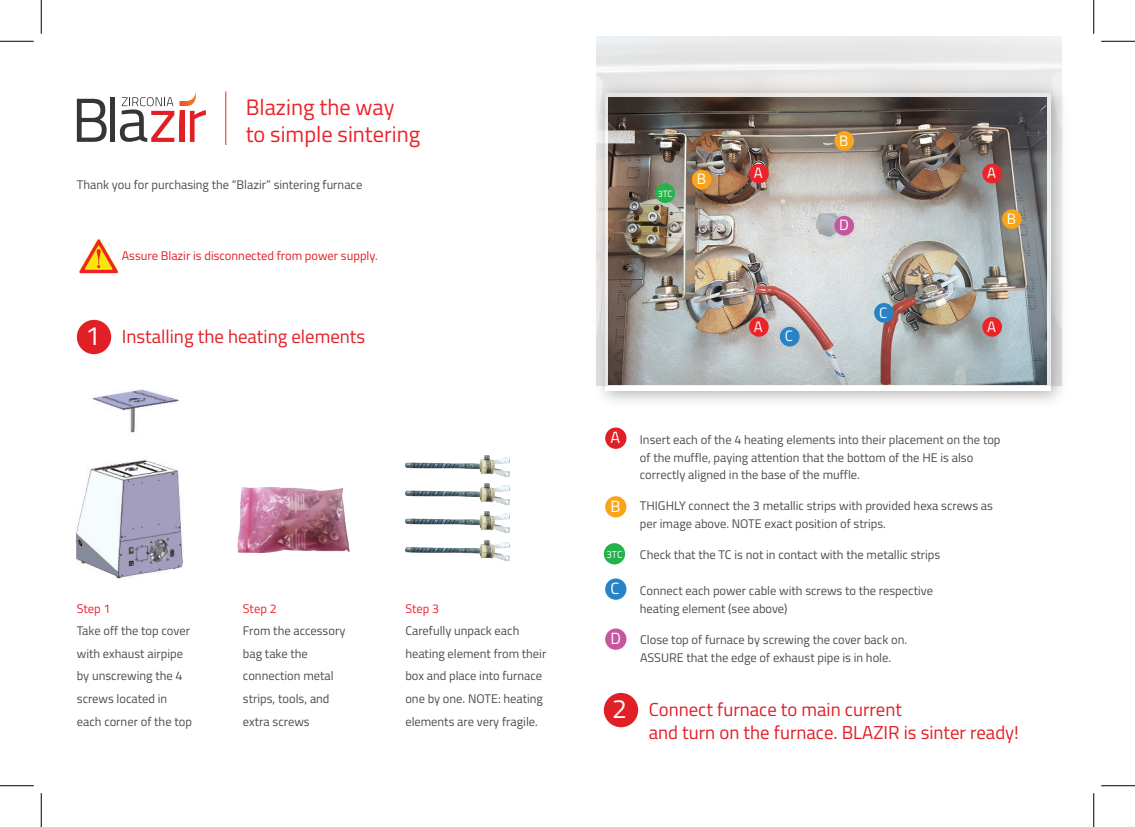
<style>
.page{position:relative;width:1135px;height:827px;background:#fff}
.page>*{position:absolute;margin:0;border:0;box-sizing:border-box;transform-origin:0 0}
.t1{font:22.38px/26.9px "Titillium";color:#ec2329}
.t2{font:18.75px/22.5px "Titillium";color:#e11f26}
.t3{font:16.25px "Titillium";color:#fff}
.t4{font:15px "Titillium";color:#fff}
.t5{font:12.5px/22.5px "Titillium";color:#4b4c4d}
.t6{font:12.5px "Titillium";color:#e11f26}
.t7{font:12.5px "Titillium";color:#ec2329}
.t8{font:10px "Titillium";color:#fff}
.t9{font:9.25px "Titillium";color:#fff}
.s1{font-size:26.5px;color:#fff}
</style>
<div class="page">
<img style="left:76px;top:389px;width:107px;height:190px">
<svg style="left:77px;top:99px;width:30px;height:43px"></svg>
<div style="left:110px;top:97px;width:5px;height:45px;background:#353636"></div>
<svg style="left:180px;top:92px;width:26px;height:50px"></svg>
<svg style="left:120px;top:97px;width:54px;height:45px"></svg>
<hr style="left:225px;top:91px;width:1px;height:54px;background:#ec2329">
<div style="left:77px;top:320px;width:34px;height:34px;background:#e11f26;border-radius:50%"></div>
<div style="left:604px;top:693px;width:34px;height:34px;background:#e11f26;border-radius:50%"></div>
<svg style="left:79px;top:239px;width:39px;height:34px"></svg>
<img style="left:238px;top:487px;width:111px;height:65px">
<img style="left:405px;top:455px;width:105px;height:21px">
<img style="left:405px;top:483px;width:105px;height:21px">
<img style="left:405px;top:512px;width:105px;height:20px">
<img style="left:405px;top:540px;width:105px;height:21px">
<img style="left:597px;top:37px;width:465px;height:349px">
<div style="left:749px;top:164px;width:20px;height:19px;background:#ec2329;border-radius:50%"></div>
<div style="left:692px;top:170px;width:19px;height:19px;background:#f9a51b;border-radius:50%"></div>
<div style="left:834px;top:131px;width:20px;height:20px;background:#f9a51b;border-radius:50%"></div>
<div style="left:1002px;top:209px;width:20px;height:20px;background:#f9a51b;border-radius:50%"></div>
<div style="left:834px;top:216px;width:20px;height:19px;background:#c656a0;border-radius:50%"></div>
<div style="left:780px;top:327px;width:19px;height:19px;background:#2783c5;border-radius:50%"></div>
<div style="left:874px;top:303px;width:20px;height:20px;background:#2783c5;border-radius:50%"></div>
<div style="left:655px;top:183px;width:20px;height:20px;background:#23b24b;border-radius:50%"></div>
<div style="left:982px;top:164px;width:20px;height:19px;background:#ec2329;border-radius:50%"></div>
<div style="left:749px;top:317px;width:20px;height:20px;background:#ec2329;border-radius:50%"></div>
<div style="left:982px;top:317px;width:20px;height:20px;background:#ec2329;border-radius:50%"></div>
<div style="left:605px;top:496px;width:21px;height:21px;background:#f9a51b;border-radius:50%"></div>
<div style="left:605px;top:578px;width:21px;height:21px;background:#2783c5;border-radius:50%"></div>
<div style="left:605px;top:628px;width:21px;height:22px;background:#c656a0;border-radius:50%"></div>
<div style="left:604px;top:543px;width:21px;height:21px;background:#23b24b;border-radius:50%"></div>
<div style="left:605px;top:427px;width:21px;height:22px;background:#e11f26;border-radius:50%"></div>
<hr style="left:0;top:41px;width:34px;height:1px;background:#000">
<hr style="left:1101px;top:41px;width:34px;height:1px;background:#000">
<hr style="left:0;top:785px;width:34px;height:1px;background:#000">
<hr style="left:1101px;top:785px;width:34px;height:1px;background:#000">
<hr style="left:41px;top:0;width:1px;height:34px;background:#000">
<hr style="left:41px;top:793px;width:1px;height:34px;background:#000">
<hr style="left:1093px;top:0;width:1px;height:34px;background:#000">
<hr style="left:1093px;top:793px;width:1px;height:34px;background:#000">
<h1 class="t1" style="left:246px;top:93px;width:176px">Blazing the way<br>to simple sintering</h1>
<p class="t5" style="left:77px;top:173px;width:287px">Thank you for purchasing the “Blazir” sintering furnace</p>
<p class="t6" style="left:122px;top:246px;width:257px">Assure Blazir is disconnected from power supply.</p>
<h2 class="t2" style="left:85px;top:324px;width:281px"><span class="s1">1</span> Installing the heating elements</h2>
<p class="t7" style="left:77px;top:599px;width:35px">Step 1</p>
<p class="t5" style="left:77px;top:619px;width:117px">Take off the top cover with exhaust airpipe by unscrewing the 4 screws located in each corner of the top</p>
<p class="t7" style="left:243px;top:599px;width:35px">Step 2</p>
<p class="t5" style="left:243px;top:619px;width:104px">From the accessory bag take the connection metal strips, tools, and extra screws</p>
<p class="t7" style="left:405px;top:599px;width:35px">Step 3</p>
<p class="t5" style="left:405px;top:619px;width:142px">Carefully unpack each heating element from their box and place into furnace one by one. NOTE: heating elements are very fragile.</p>
<p class="t9" style="left:658px;top:187px;width:16px">3TC</p>
<p class="t4" style="left:697px;top:168px;width:11px">B</p>
<p class="t4" style="left:754px;top:162px;width:10px">A</p>
<p class="t4" style="left:839px;top:129px;width:11px">B</p>
<p class="t4" style="left:839px;top:214px;width:11px">D</p>
<p class="t4" style="left:987px;top:162px;width:10px">A</p>
<p class="t4" style="left:1007px;top:208px;width:11px">B</p>
<p class="t4" style="left:879px;top:301px;width:10px">C</p>
<p class="t4" style="left:754px;top:315px;width:10px">A</p>
<p class="t4" style="left:987px;top:315px;width:10px">A</p>
<p class="t4" style="left:785px;top:325px;width:10px">C</p>
<h3 class="t3" style="left:610px;top:426px;width:11px">A</h3>
<h3 class="t3" style="left:610px;top:494px;width:12px">B</h3>
<p class="t5" style="left:640px;top:430px;width:362px;line-height:17.5px">Insert each of the 4 heating elements into their placement on the top of the muffle, paying attention that the bottom of the HE is also correctly aligned in the base of the muffle.</p>
<p class="t5" style="left:640px;top:496px;width:355px;line-height:17.5px">THIGHLY connect the 3 metallic strips with provided hexa screws as per image above. NOTE exact position of strips.</p>
<p class="t8" style="left:606px;top:547px;width:18px">3TC</p>
<p class="t5" style="left:640px;top:542px;width:302px">Check that the TC is not in contact with the metallic strips</p>
<h3 class="t3" style="left:610px;top:576px;width:10px">C</h3>
<h3 class="t3" style="left:610px;top:626px;width:12px">D</h3>
<p class="t5" style="left:640px;top:581px;width:295px;line-height:17.5px">Connect each power cable with screws to the respective heating element (see above)</p>
<p class="t5" style="left:640px;top:630px;width:268px;line-height:17.5px">Close top of furnace by screwing the cover back on.<br>ASSURE that the edge of exhaust pipe is in hole.</p>
<h2 class="t2" style="left:649px;top:697px;width:372px;text-indent:-36px"><span class="s1">2</span> Connect furnace to main current<br>and turn on the furnace. BLAZIR is sinter ready!</h2>
</div>
